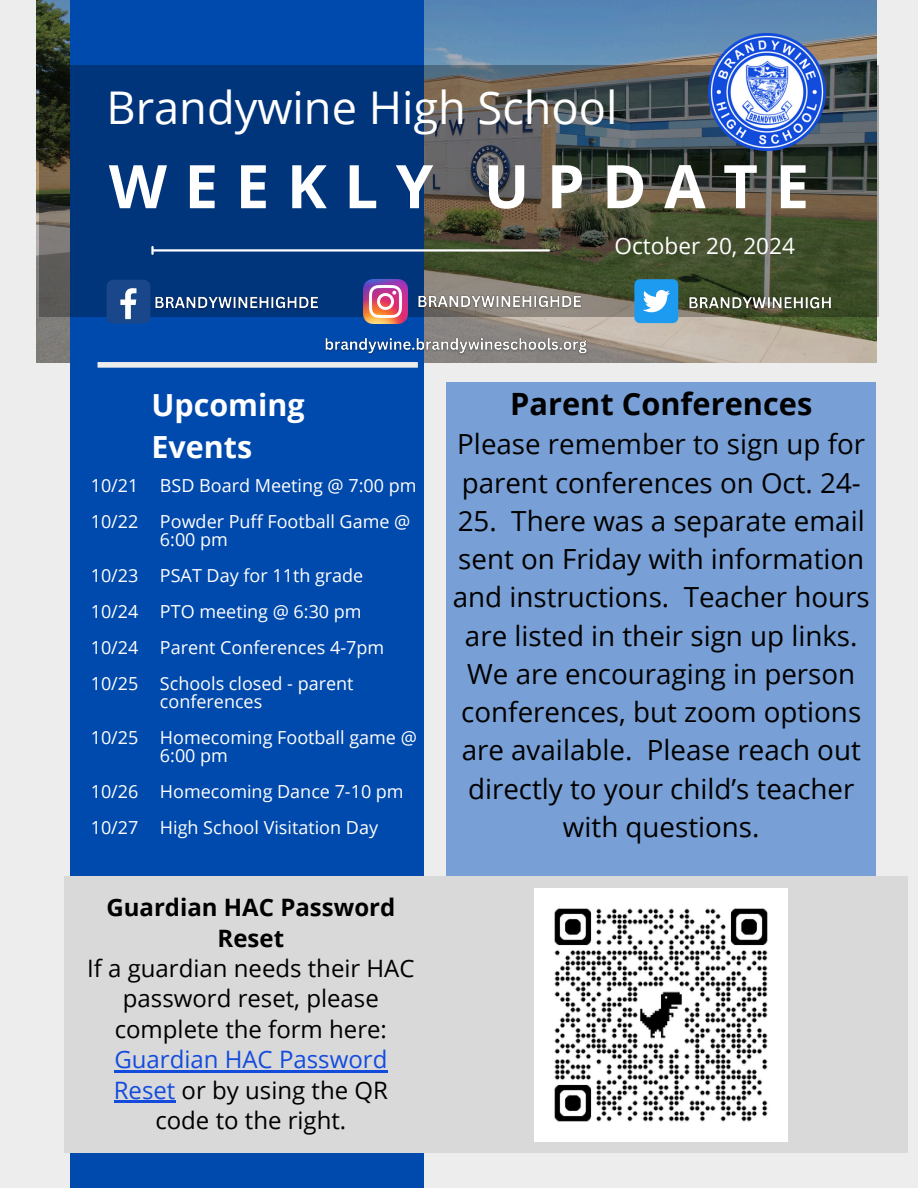
<style>
.page{position:relative;width:918px;height:1188px;background:#ededed}
.page>*{position:absolute;margin:0;border:0;box-sizing:border-box;transform-origin:0 0}
.t1{font:700 60.15px "Open Sans";letter-spacing:.29em;color:#fff}
.t2{font:45.15px "Open Sans";color:#fff}
.t3{font:700 30.75px "Open Sans";color:#000}
.t4{font:700 30.45px/42.3px "Open Sans";color:#fff}
.t5{font:27.75px/38.2px "Open Sans";color:#000}
.t6{font:24px/30.3px "Open Sans";color:#000;text-align:center}
.t7{font:22.5px "Open Sans";color:#fff}
.t8{font:18px/18px "Open Sans";color:#fff}
.s1{font-weight:700}
.s2{color:#134cdd}
</style>
<div class="page">
<img style="left:36px;top:0;width:840px;height:362px">
<div style="left:71px;top:0;width:353px;height:1188px;background:#004aad"></div>
<svg style="left:39px;top:65px;width:840px;height:252px;background:#2b435a"></svg>
<hr style="left:153px;top:249px;width:397px;height:3px;background:#fff">
<svg style="left:151px;top:247px;width:3px;height:7px"></svg>
<div style="left:98px;top:362px;width:320px;height:6px;background:#ededed"></div>
<div style="left:64px;top:876px;width:843px;height:277px;background:#d9d9d9"></div>
<div style="left:447px;top:382px;width:429px;height:493px;background:#78a0d6"></div>
<img style="left:709px;top:33px;width:117px;height:117px">
<img style="left:363px;top:279px;width:44px;height:44px">
<img style="left:413px;top:291px;width:173px;height:23px">
<div style="left:107px;top:280px;width:43px;height:44px;background:#1a4789;border-radius:7px"></div>
<svg style="left:120px;top:288px;width:16px;height:31px"></svg>
<img style="left:151px;top:292px;width:173px;height:24px">
<div style="left:634px;top:279px;width:44px;height:44px;background:#1d9bf0;border-radius:5px"></div>
<svg style="left:643px;top:290px;width:27px;height:22px"></svg>
<img style="left:684px;top:292px;width:152px;height:23px">
<img style="left:324px;top:333px;width:270px;height:28px">
<hr style="left:114px;top:1070px;width:273px;height:3px;background:#134cdd">
<hr style="left:114px;top:1101px;width:61px;height:2px;background:#134cdd">
<img style="left:535px;top:888px;width:253px;height:253px">
<h6 class="t2" style="left:107px;top:76px;width:512px">Brandywine High School</h6>
<h6 class="t1" style="left:109px;top:144px;width:702px">WEEKLY UPDATE</h6>
<p class="t7" style="left:615px;top:230px;width:182px">October 20, 2024</p>
<h6 class="t8" style="left:91px;top:476px;width:49px">10/21</h6>
<h6 class="t8" style="left:91px;top:512px;width:49px">10/22</h6>
<h6 class="t8" style="left:91px;top:566px;width:49px">10/23</h6>
<h6 class="t8" style="left:91px;top:602px;width:49px">10/24</h6>
<h6 class="t8" style="left:91px;top:638px;width:49px">10/24</h6>
<h6 class="t8" style="left:91px;top:674px;width:49px">10/25</h6>
<h2 class="t8" style="left:91px;top:728px;width:49px">10/25</h2>
<h1 class="t8" style="left:91px;top:782px;width:49px">10/26</h1>
<h5 class="t8" style="left:91px;top:818px;width:49px">10/27</h5>
<h6 class="t4" style="left:151px;top:383px;width:155px">Upcoming<br>Events</h6>
<h6 class="t8" style="left:160px;top:476px;width:258px">BSD Board Meeting @ 7:00 pm</h6>
<h6 class="t8" style="left:160px;top:512px;width:252px">Powder Puff Football Game @<br>6:00 pm</h6>
<h6 class="t8" style="left:160px;top:566px;width:205px">PSAT Day for 11th grade</h6>
<h6 class="t8" style="left:160px;top:602px;width:203px">PTO meeting @ 6:30 pm</h6>
<h6 class="t8" style="left:160px;top:638px;width:226px">Parent Conferences 4-7pm</h6>
<h6 class="t8" style="left:160px;top:674px;width:195px">Schools closed - parent conferences</h6>
<h6 class="t8" style="left:160px;top:728px;width:258px">Homecoming Football game @<br>6:00 pm</h6>
<h6 class="t8" style="left:160px;top:782px;width:245px">Homecoming Dance 7-10 pm</h6>
<h6 class="t8" style="left:160px;top:818px;width:220px">High School Visitation Day</h6>
<p class="t6" style="left:87px;top:892px;width:329px"><span class="s1">Guardian HAC Password<br>Reset<br></span>If a guardian needs their HAC password reset, please complete the form here:<br><span class="s2">Guardian HAC Password<br>Reset</span> or by using the QR code to the right.</p>
<p class="t3" style="left:510px;top:382px;width:304px">Parent Conferences</p>
<p class="t5" style="left:457px;top:425px;width:409px">Please remember to sign up for parent conferences on Oct. 24-</p>
<p class="t5" style="left:453px;top:501px;width:418px;text-align:center">25. There was a separate email sent on Friday with information and instructions. Teacher hours are listed in their sign up links.<br>We are encouraging in person conferences, but zoom options are available. Please reach out directly to your child’s teacher with questions.</p>
</div>
